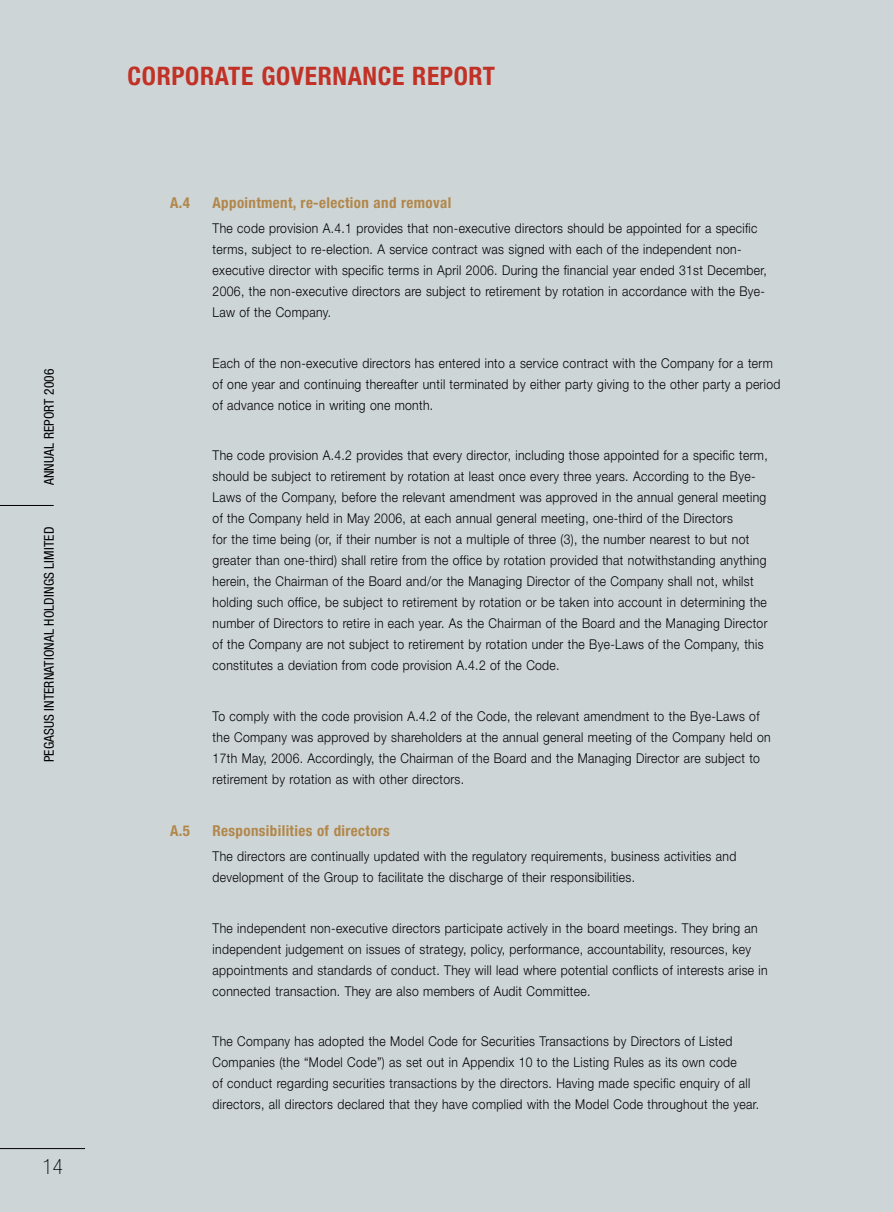
<style>
.page{position:relative;width:893px;height:1212px;background:#ced5d7}
.page>*{position:absolute;margin:0;border:0;box-sizing:border-box;transform-origin:0 0}
.t1{font:700 condensed 25.5px "Helvetica Neue LT Std";letter-spacing:.025em;color:#c13126}
.t2{font:100 condensed 21px "Helvetica Neue LT Std";color:#000}
.t3{font:700 condensed 15px "Helvetica Neue LT Std";letter-spacing:.025em;color:#b1874b}
.t4{font:300 13.5px/21px "Helvetica Neue LT Std";letter-spacing:.03em;color:#000;scale:.9 1}
.t5{font:condensed 13.5px "Helvetica Neue LT Std";letter-spacing:.01em;color:#000}
</style>
<div class="page">
<hr style="left:0;top:1148px;width:85px;height:1px;background:#000">
<hr style="left:0;top:505px;width:54px;height:1px;background:#000">
<p class="t5" style="left:41px;top:485px;width:118px;rotate:-90deg">ANNUAL REPORT 2006</p>
<p class="t5" style="left:41px;top:762px;width:237px;rotate:-90deg">PEGASUS INTERNATIONAL HOLDINGS LIMITED</p>
<h2 class="t2" style="left:43px;top:1155px;width:11px">14</h2>
<h1 class="t1" style="left:128px;top:60px;width:369px">corporate governance report</h1>
<p class="t3" style="left:170px;top:194px;width:21px">A.4</p>
<p class="t3" style="left:213px;top:194px;width:240px">Appointment, re-election and removal</p>
<p class="t4" style="left:213px;top:218px;width:617px">The code provision A.4.1 provides that non-executive directors should be appointed for a specific terms, subject to re-election. A service contract was signed with each of the independent non&shy;executive director with specific terms in April 2006. During the financial year ended 31st December, 2006, the non-executive directors are subject to retirement by rotation in accordance with the Bye-Law of the Company.</p>
<p class="t4" style="left:213px;top:352px;width:632px">Each of the non-executive directors has entered into a service contract with the Company for a term of one year and continuing thereafter until terminated by either party giving to the other party a period of advance notice in writing one month.</p>
<p class="t4" style="left:213px;top:445px;width:618px">The code provision A.4.2 provides that every director, including those appointed for a specific term, should be subject to retirement by rotation at least once every three years. According to the Bye-Laws of the Company, before the relevant amendment was approved in the annual general meeting of the Company held in May 2006, at each annual general meeting, one-third of the Directors<br>for the time being (or, if their number is not a multiple of three (3), the number nearest to but not greater than one-third) shall retire from the office by rotation provided that notwithstanding anything herein, the Chairman of the Board and/or the Managing Director of the Company shall not, whilst holding such office, be subject to retirement by rotation or be taken into account in determining the number of Directors to retire in each year. As the Chairman of the Board and the Managing Director of the Company are not subject to retirement by rotation under the Bye-Laws of the Company, this constitutes a deviation from code provision A.4.2 of the Code.</p>
<p class="t4" style="left:213px;top:705px;width:622px">To comply with the code provision A.4.2 of the Code, the relevant amendment to the Bye-Laws of the Company was approved by shareholders at the annual general meeting of the Company held on 17th May, 2006. Accordingly, the Chairman of the Board and the Managing Director are subject to retirement by rotation as with other directors.</p>
<p class="t3" style="left:170px;top:821px;width:21px">A.5</p>
<p class="t3" style="left:213px;top:821px;width:179px">Responsibilities of directors</p>
<p class="t4" style="left:213px;top:845px;width:583px">The directors are continually updated with the regulatory requirements, business activities and development of the Group to facilitate the discharge of their responsibilities.</p>
<p class="t4" style="left:213px;top:917px;width:618px">The independent non-executive directors participate actively in the board meetings. They bring an independent judgement on issues of strategy, policy, performance, accountability, resources, key appointments and standards of conduct. They will lead where potential conflicts of interests arise in connected transaction. They are also members of Audit Committee.</p>
<p class="t4" style="left:213px;top:1030px;width:609px">The Company has adopted the Model Code for Securities Transactions by Directors of Listed Companies (the “Model Code”) as set out in Appendix 10 to the Listing Rules as its own code<br>of conduct regarding securities transactions by the directors. Having made specific enquiry of all directors, all directors declared that they have complied with the Model Code throughout the year.</p>
</div>
